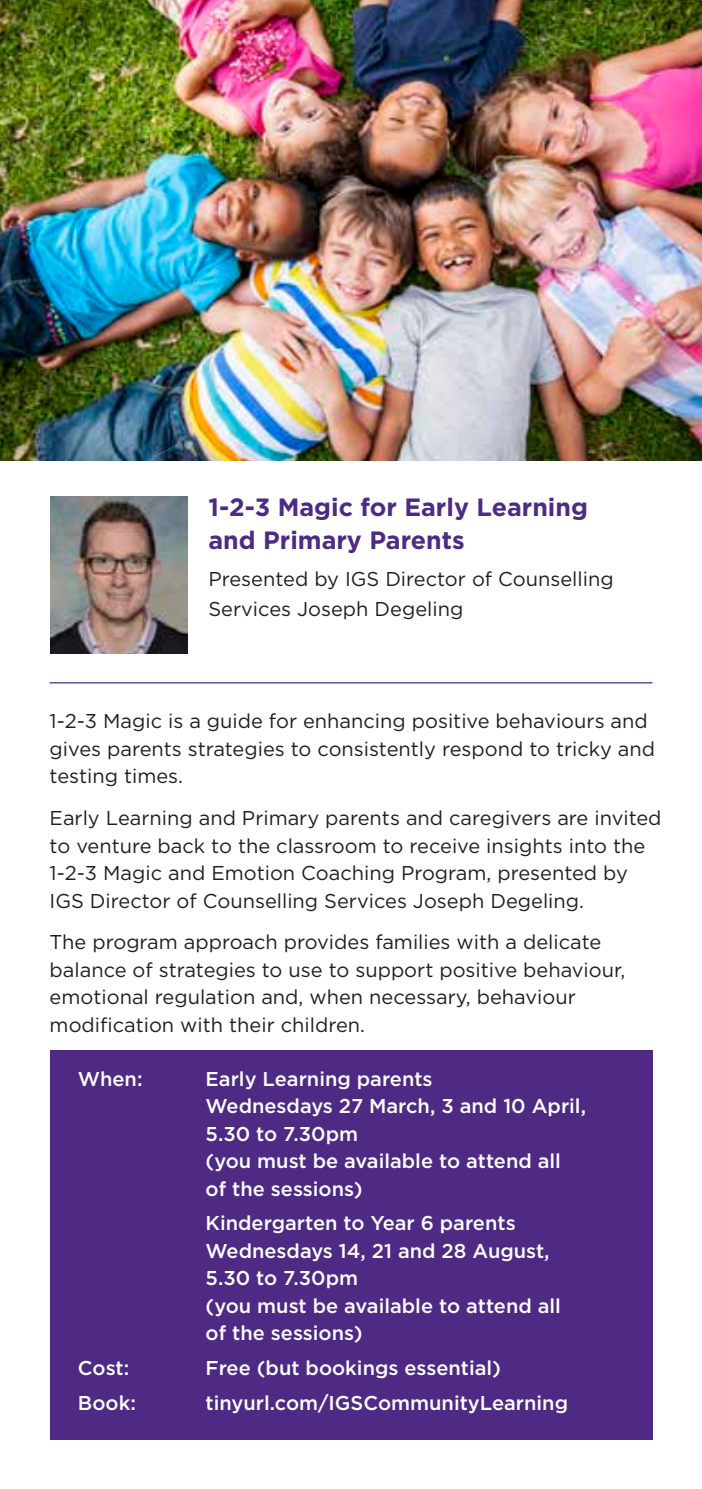
<style>
.page{position:relative;width:702px;height:1489px;background:#fff}
.page>*{position:absolute;margin:0;border:0;box-sizing:border-box;transform-origin:0 0}
.t1{font:700 25px/32.5px "Gotham";color:#4f2a85}
.t2{font:20px/27.5px "Gotham";color:#231f20}
.t3{font:500 20px/27.5px "Gotham";color:#fff}
</style>
<div class="page">
<img style="left:0;top:0;width:702px;height:461px">
<div style="left:50px;top:1050px;width:602px;height:389px;background:#4f2a85"></div>
<hr style="left:50px;top:682px;width:602px;height:1px;background:#4f2a85">
<img style="left:51px;top:496px;width:136px;height:157px">
<p class="t1" style="left:208px;top:491px;width:381px">1-2-3 Magic for Early Learning and Primary Parents</p>
<p class="t2" style="left:208px;top:563px;width:406px;line-height:30px">Presented by IGS Director of Counselling<br>Services Joseph Degeling</p>
<p class="t2" style="left:50px;top:707px;width:607px">1-2-3 Magic is a guide for enhancing positive behaviours and gives parents strategies to consistently respond to tricky and testing times.</p>
<p class="t2" style="left:50px;top:803px;width:613px">Early Learning and Primary parents and caregivers are invited to venture back to the classroom to receive insights into the 1-2-3 Magic and Emotion Coaching Program, presented by IGS Director of Counselling Services Joseph Degeling.</p>
<p class="t2" style="left:50px;top:928px;width:577px">The program approach provides families with a delicate balance of strategies to use to support positive behaviour, emotional regulation and, when necessary, behaviour modification with their children.</p>
<p class="t3" style="left:78px;top:1064px;width:66px">When:</p>
<p class="t3" style="left:205px;top:1064px;width:382px">Early Learning parents<br>Wednesdays 27 March, 3 and 10 April,<br>5.30 to 7.30pm<br>(you must be available to attend all of the sessions)</p>
<p class="t3" style="left:205px;top:1209px;width:357px">Kindergarten to Year 6 parents<br>Wednesdays 14, 21 and 28 August,<br>5.30 to 7.30pm<br>(you must be available to attend all of the sessions)</p>
<p class="t3" style="left:78px;top:1353px;width:53px">Cost:</p>
<p class="t3" style="left:205px;top:1353px;width:297px">Free (but bookings essential)</p>
<p class="t3" style="left:78px;top:1388px;width:59px">Book:</p>
<p class="t3" style="left:205px;top:1388px;width:364px">tinyurl.com/IGSCommunityLearning</p>
</div>
